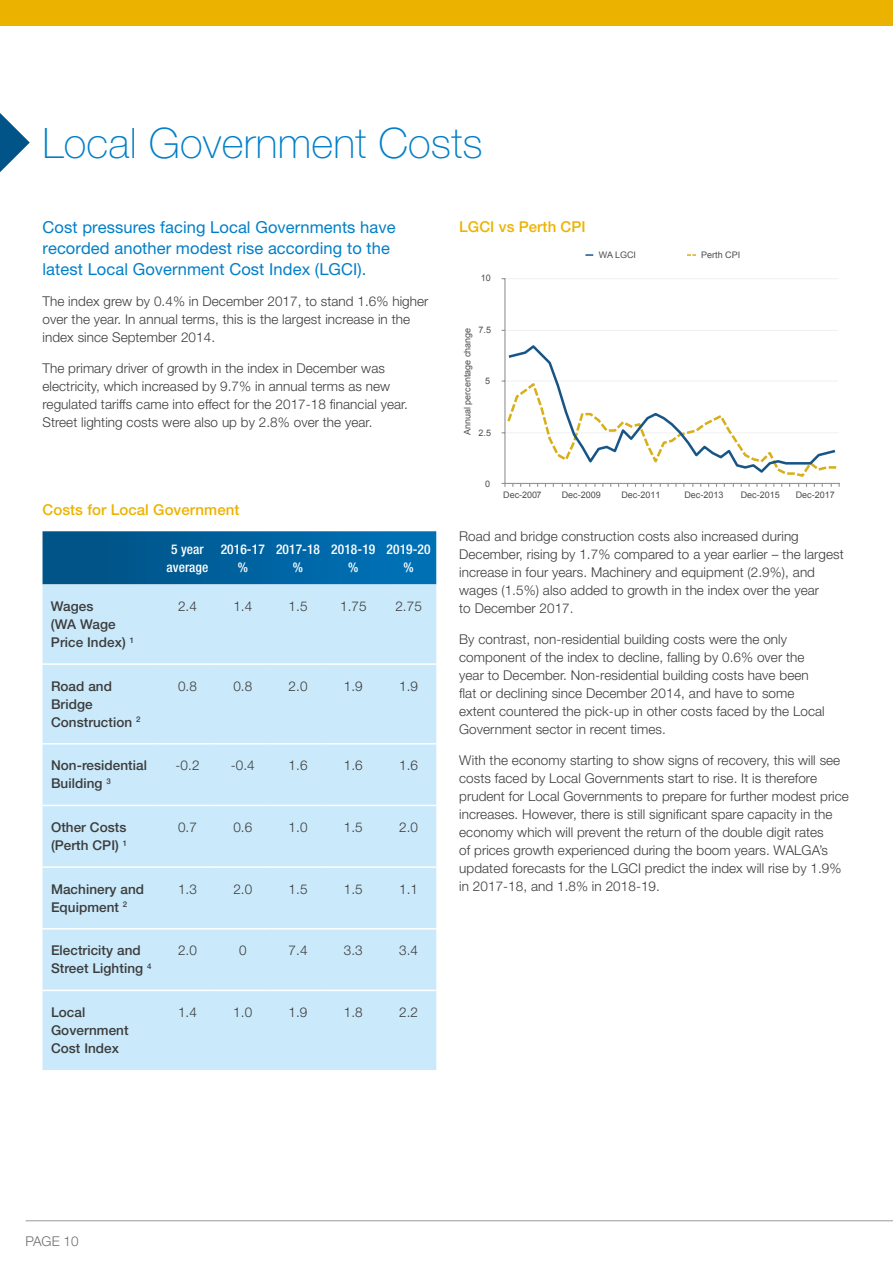
<style>
.page{position:relative;width:893px;height:1263px;background:#fff}
.page>*{position:absolute;margin:0;border:0;box-sizing:border-box;transform-origin:0 0}
.t1{font:100 42px "Helvetica Neue LT Pro";letter-spacing:.005em;color:#007fc8}
.t2{font:16.5px/21px "Helvetica Neue LT Pro";letter-spacing:.005em;color:#007fc8}
.t3{font:500 15px "Helvetica Neue LT Pro";letter-spacing:.005em;color:#ebb300}
.t4{font:300 13.5px/18px "Helvetica Neue LT Pro";letter-spacing:.005em;color:#3c3c3b}
.t5{font:500 13.5px/18px "Helvetica Neue LT Pro";letter-spacing:.005em;color:#3c3c3b}
.t6{font:500 condensed 13.5px/18px "Helvetica Neue LT Pro";letter-spacing:.005em;color:#fff;text-align:center}
.t7{font:300 13.5px "Helvetica Neue LT Pro";letter-spacing:.005em;color:#706f6f}
.t8{font:9px "Arial";color:#4d4d4d}
</style>
<div class="page">
<div style="left:0;top:0;width:893px;height:26px;background:#ebb300"></div>
<hr style="left:24px;top:1218px;width:869px;height:3px;background:#000;opacity:.25">
<svg style="left:0;top:113px;width:30px;height:59px"></svg>
<hr style="left:504px;top:330px;width:334px;height:1px;background:#f2f2f2">
<hr style="left:504px;top:278px;width:334px;height:1px;background:#f2f2f2">
<hr style="left:504px;top:279px;width:1px;height:204px;background:#949494">
<svg style="left:502px;top:345px;width:338px;height:141px"></svg>
<svg style="left:585px;top:254px;width:8px;height:2px"></svg>
<svg style="left:688px;top:254px;width:8px;height:2px"></svg>
<svg style="left:43px;top:531px;width:393px;height:53px;background:#01629e"></svg>
<div style="left:43px;top:584px;width:393px;height:486px;background:#cae9fb"></div>
<hr style="left:43px;top:663px;width:117px;height:2px;background:#fff">
<hr style="left:160px;top:663px;width:55px;height:2px;background:#fff">
<hr style="left:215px;top:663px;width:55px;height:2px;background:#fff">
<hr style="left:270px;top:663px;width:56px;height:2px;background:#fff">
<hr style="left:326px;top:663px;width:55px;height:2px;background:#fff">
<hr style="left:381px;top:663px;width:55px;height:2px;background:#fff">
<hr style="left:43px;top:743px;width:117px;height:1px;background:#fff">
<hr style="left:160px;top:743px;width:55px;height:1px;background:#fff">
<hr style="left:215px;top:743px;width:55px;height:1px;background:#fff">
<hr style="left:270px;top:743px;width:56px;height:1px;background:#fff">
<hr style="left:326px;top:743px;width:55px;height:1px;background:#fff">
<hr style="left:381px;top:743px;width:55px;height:1px;background:#fff">
<hr style="left:43px;top:805px;width:117px;height:1px;background:#fff">
<hr style="left:160px;top:805px;width:55px;height:1px;background:#fff">
<hr style="left:215px;top:805px;width:55px;height:1px;background:#fff">
<hr style="left:270px;top:805px;width:56px;height:1px;background:#fff">
<hr style="left:326px;top:805px;width:55px;height:1px;background:#fff">
<hr style="left:381px;top:805px;width:55px;height:1px;background:#fff">
<hr style="left:43px;top:866px;width:117px;height:2px;background:#fff">
<hr style="left:160px;top:866px;width:55px;height:2px;background:#fff">
<hr style="left:215px;top:866px;width:55px;height:2px;background:#fff">
<hr style="left:270px;top:866px;width:56px;height:2px;background:#fff">
<hr style="left:326px;top:866px;width:55px;height:2px;background:#fff">
<hr style="left:381px;top:866px;width:55px;height:2px;background:#fff">
<hr style="left:43px;top:928px;width:117px;height:1px;background:#fff">
<hr style="left:160px;top:928px;width:55px;height:1px;background:#fff">
<hr style="left:215px;top:928px;width:55px;height:1px;background:#fff">
<hr style="left:270px;top:928px;width:56px;height:1px;background:#fff">
<hr style="left:326px;top:928px;width:55px;height:1px;background:#fff">
<hr style="left:381px;top:928px;width:55px;height:1px;background:#fff">
<hr style="left:43px;top:990px;width:117px;height:1px;background:#fff">
<hr style="left:160px;top:990px;width:55px;height:1px;background:#fff">
<hr style="left:215px;top:990px;width:55px;height:1px;background:#fff">
<hr style="left:270px;top:990px;width:56px;height:1px;background:#fff">
<hr style="left:326px;top:990px;width:55px;height:1px;background:#fff">
<hr style="left:381px;top:990px;width:55px;height:1px;background:#fff">
<h1 class="t1" style="left:43px;top:119px;width:442px">Local Government Costs</h1>
<p class="t2" style="left:43px;top:217px;width:355px">Cost pressures facing Local Governments have recorded another modest rise according to the latest Local Government Cost Index (LGCI).</p>
<p class="t4" style="left:43px;top:292px;width:387px">The index grew by 0.4% in December 2017, to stand 1.6% higher over the year. In annual terms, this is the largest increase in the index since September 2014.</p>
<p class="t4" style="left:43px;top:359px;width:367px">The primary driver of growth in the index in December was electricity, which increased by 9.7% in annual terms as new regulated tariffs came into effect for the 2017-18 financial year.<br>Street lighting costs were also up by 2.8% over the year.</p>
<p class="t3" style="left:459px;top:218px;width:128px">LGCI vs Perth CPI</p>
<p class="t8" style="left:481px;top:273px;width:12px">10</p>
<p class="t8" style="left:599px;top:250px;width:39px">WA LGCI</p>
<p class="t8" style="left:701px;top:250px;width:41px">Perth CPI</p>
<p class="t8" style="left:478px;top:325px;width:14px">7.5</p>
<p class="t8" style="left:462px;top:435px;width:109px;rotate:-90deg">Annual percentage change</p>
<p class="t8" style="left:485px;top:376px;width:7px">5</p>
<p class="t8" style="left:478px;top:427px;width:14px">2.5</p>
<p class="t8" style="left:485px;top:479px;width:7px">0</p>
<p class="t3" style="left:43px;top:501px;width:198px">Costs for Local Government</p>
<p class="t6" style="left:167px;top:540px;width:43px">5 year average</p>
<p class="t6" style="left:221px;top:540px;width:46px">2016-17 %</p>
<p class="t6" style="left:276px;top:540px;width:46px">2017-18 %</p>
<p class="t6" style="left:331px;top:540px;width:46px">2018-19 %</p>
<p class="t6" style="left:387px;top:540px;width:46px">2019-20 %</p>
<p class="t5" style="left:51px;top:597px;width:85px">Wages<br>(WA Wage<br>Price Index) <sup>1</sup></p>
<p class="t4" style="left:178px;top:597px;width:20px">2.4</p>
<p class="t4" style="left:233px;top:597px;width:20px">1.4</p>
<p class="t4" style="left:289px;top:597px;width:20px">1.5</p>
<p class="t4" style="left:340px;top:597px;width:28px">1.75</p>
<p class="t4" style="left:395px;top:597px;width:28px">2.75</p>
<p class="t5" style="left:51px;top:677px;width:91px">Road and<br>Bridge<br>Construction <sup>2</sup></p>
<p class="t4" style="left:178px;top:677px;width:20px">0.8</p>
<p class="t4" style="left:233px;top:677px;width:20px">0.8</p>
<p class="t4" style="left:289px;top:677px;width:20px">2.0</p>
<p class="t4" style="left:344px;top:677px;width:20px">1.9</p>
<p class="t4" style="left:399px;top:677px;width:20px">1.9</p>
<p class="t5" style="left:51px;top:756px;width:97px">Non-residential<br>Building <sup>3</sup></p>
<p class="t4" style="left:176px;top:756px;width:25px">-0.2</p>
<p class="t4" style="left:231px;top:756px;width:25px">-0.4</p>
<p class="t4" style="left:289px;top:756px;width:20px">1.6</p>
<p class="t4" style="left:344px;top:756px;width:20px">1.6</p>
<p class="t4" style="left:399px;top:756px;width:20px">1.6</p>
<p class="t5" style="left:51px;top:818px;width:78px">Other Costs (Perth CPI) <sup>1</sup></p>
<p class="t4" style="left:178px;top:818px;width:20px">0.7</p>
<p class="t4" style="left:233px;top:818px;width:20px">0.6</p>
<p class="t4" style="left:289px;top:818px;width:20px">1.0</p>
<p class="t4" style="left:344px;top:818px;width:20px">1.5</p>
<p class="t4" style="left:399px;top:818px;width:20px">2.0</p>
<p class="t5" style="left:51px;top:880px;width:95px">Machinery and<br>Equipment <sup>2</sup></p>
<p class="t4" style="left:178px;top:880px;width:20px">1.3</p>
<p class="t4" style="left:233px;top:880px;width:20px">2.0</p>
<p class="t4" style="left:289px;top:880px;width:20px">1.5</p>
<p class="t4" style="left:344px;top:880px;width:20px">1.5</p>
<p class="t4" style="left:399px;top:880px;width:20px">1.1</p>
<p class="t5" style="left:51px;top:941px;width:102px">Electricity and<br>Street Lighting <sup>4</sup></p>
<p class="t4" style="left:178px;top:941px;width:20px">2.0</p>
<p class="t4" style="left:239px;top:941px;width:9px">0</p>
<p class="t4" style="left:289px;top:941px;width:20px">7.4</p>
<p class="t4" style="left:344px;top:941px;width:20px">3.3</p>
<p class="t4" style="left:399px;top:941px;width:20px">3.4</p>
<p class="t5" style="left:51px;top:1003px;width:79px">Local<br>Government<br>Cost Index</p>
<p class="t4" style="left:178px;top:1003px;width:20px">1.4</p>
<p class="t4" style="left:233px;top:1003px;width:20px">1.0</p>
<p class="t4" style="left:289px;top:1003px;width:20px">1.9</p>
<p class="t4" style="left:344px;top:1003px;width:20px">1.8</p>
<p class="t4" style="left:399px;top:1003px;width:20px">2.2</p>
<p class="t8" style="left:503px;top:489px;width:40px">Dec-2007</p>
<p class="t8" style="left:562px;top:489px;width:41px">Dec-2009</p>
<p class="t8" style="left:621px;top:489px;width:41px">Dec-2011</p>
<p class="t8" style="left:684px;top:489px;width:41px">Dec-2013</p>
<p class="t8" style="left:741px;top:489px;width:41px">Dec-2015</p>
<p class="t8" style="left:796px;top:489px;width:41px">Dec-2017</p>
<p class="t4" style="left:459px;top:527px;width:386px">Road and bridge construction costs also increased during December, rising by 1.7% compared to a year earlier – the largest increase in four years. Machinery and equipment (2.9%), and wages (1.5%) also added to growth in the index over the year<br>to December 2017.</p>
<p class="t4" style="left:459px;top:630px;width:367px">By contrast, non-residential building costs were the only component of the index to decline, falling by 0.6% over the year to December. Non-residential building costs have been flat or declining since December 2014, and have to some extent countered the pick-up in other costs faced by the Local Government sector in recent times.</p>
<p class="t4" style="left:459px;top:751px;width:391px">With the economy starting to show signs of recovery, this will see costs faced by Local Governments start to rise. It is therefore prudent for Local Governments to prepare for further modest price increases. However, there is still significant spare capacity in the economy which will prevent the return of the double digit rates<br>of prices growth experienced during the boom years. WALGA’s updated forecasts for the LGCI predict the index will rise by 1.9% in 2017-18, and 1.8% in 2018-19.</p>
<p class="t7" style="left:26px;top:1233px;width:55px">PAGE 10</p>
</div>
